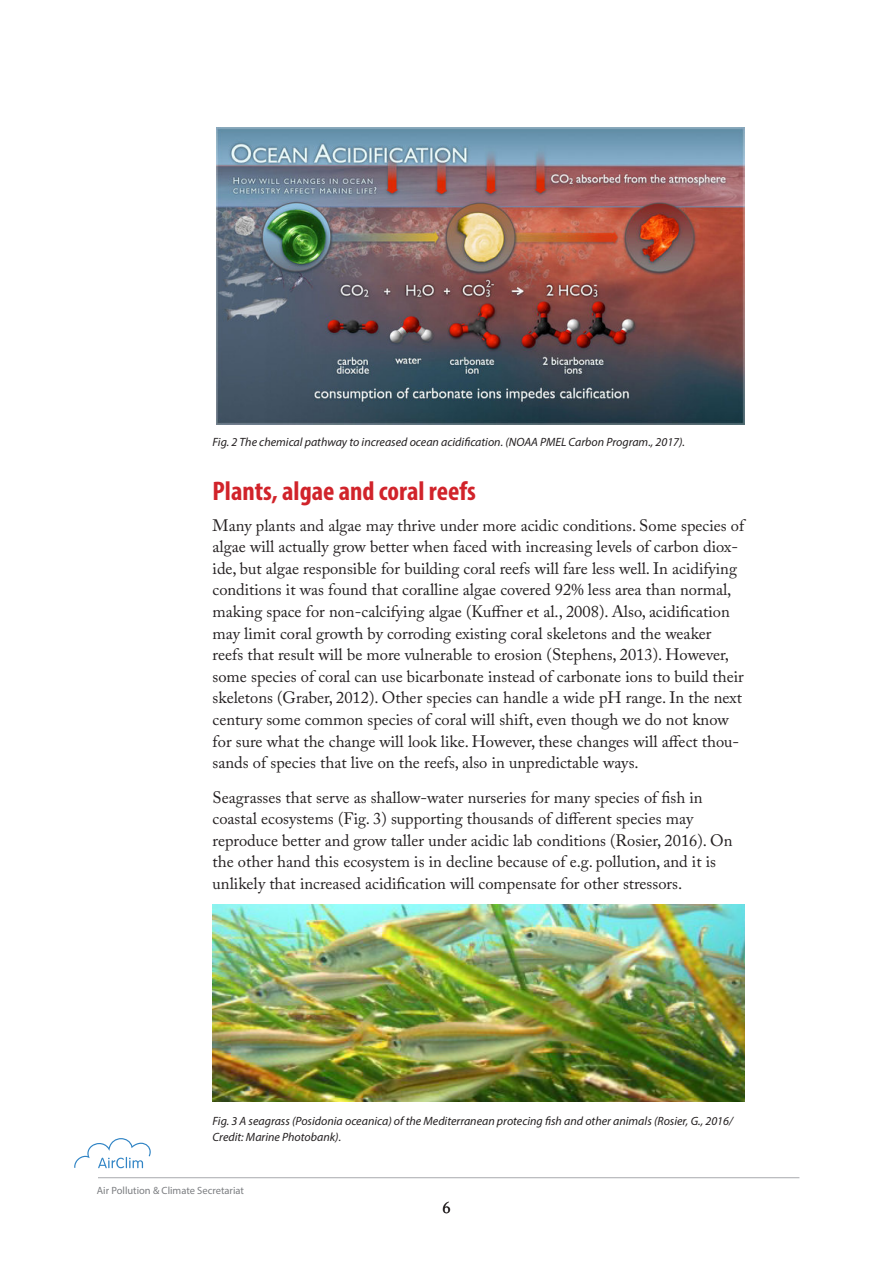
<style>
.page{position:relative;width:893px;height:1263px;background:#fff}
.page>*{position:absolute;margin:0;border:0;box-sizing:border-box;transform-origin:0 0}
.R01{font:700 condensed 27px "Myriad Pro";color:#d1232a}
.t1{font:16.5px/21.6px "Adobe Caslon Pro";color:#231f20}
.Bildtext{font:italic 12px/16.5px "Myriad Pro";color:#231f20}
.t2{font:10.5px "Myriad Pro";color:#7c7e81}
</style>
<div class="page">
<hr style="left:98px;top:1177px;width:701px;height:1px;background:#a8a9ad">
<svg style="left:74px;top:1138px;width:77px;height:30px"></svg>
<img style="left:216px;top:128px;width:528px;height:297px">
<img style="left:213px;top:904px;width:531px;height:197px">
<p class="Bildtext" style="left:213px;top:434px;width:474px">Fig. 2 The chemical pathway to increased ocean acidification. (NOAA PMEL Carbon Program., 2017).</p>
<p class="R01" style="left:213px;top:475px;width:265px">Plants, algae and coral reefs</p>
<p class="t1" style="left:213px;top:514px;width:533px">Many plants and algae may thrive under more acidic conditions. Some species of algae will actually grow better when faced with increasing levels of carbon diox&shy;ide, but algae responsible for building coral reefs will fare less well. In acidifying conditions it was found that coralline algae covered 92% less area than normal, making space for non-calcifying algae (Kuffner et al., 2008). Also, acidification may limit coral growth by corroding existing coral skeletons and the weaker reefs that result will be more vulnerable to erosion (Stephens, 2013). However, some species of coral can use bicarbonate instead of carbonate ions to build their skeletons (Graber, 2012). Other species can handle a wide pH range. In the next century some common species of coral will shift, even though we do not know for sure what the change will look like. However, these changes will affect thou&shy;sands of species that live on the reefs, also in unpredictable ways.</p>
<p class="t1" style="left:213px;top:786px;width:521px">Seagrasses that serve as shallow-water nurseries for many species of fish in coastal ecosystems (Fig. 3) supporting thousands of different species may reproduce better and grow taller under acidic lab conditions (Rosier, 2016). On the other hand this ecosystem is in decline because of e.g. pollution, and it is unlikely that increased acidification will compensate for other stressors.</p>
<p class="Bildtext" style="left:213px;top:1112px;width:522px">Fig. 3 A seagrass (Posidonia oceanica) of the Mediterranean protecing fish and other animals (Rosier, G., 2016/<br>Credit: Marine Photobank).</p>
<p class="t2" style="left:97px;top:1184px;width:149px">Air Pollution &amp; Climate Secretariat</p>
<p class="t1" style="left:442px;top:1197px;width:10px">6</p>
</div>
